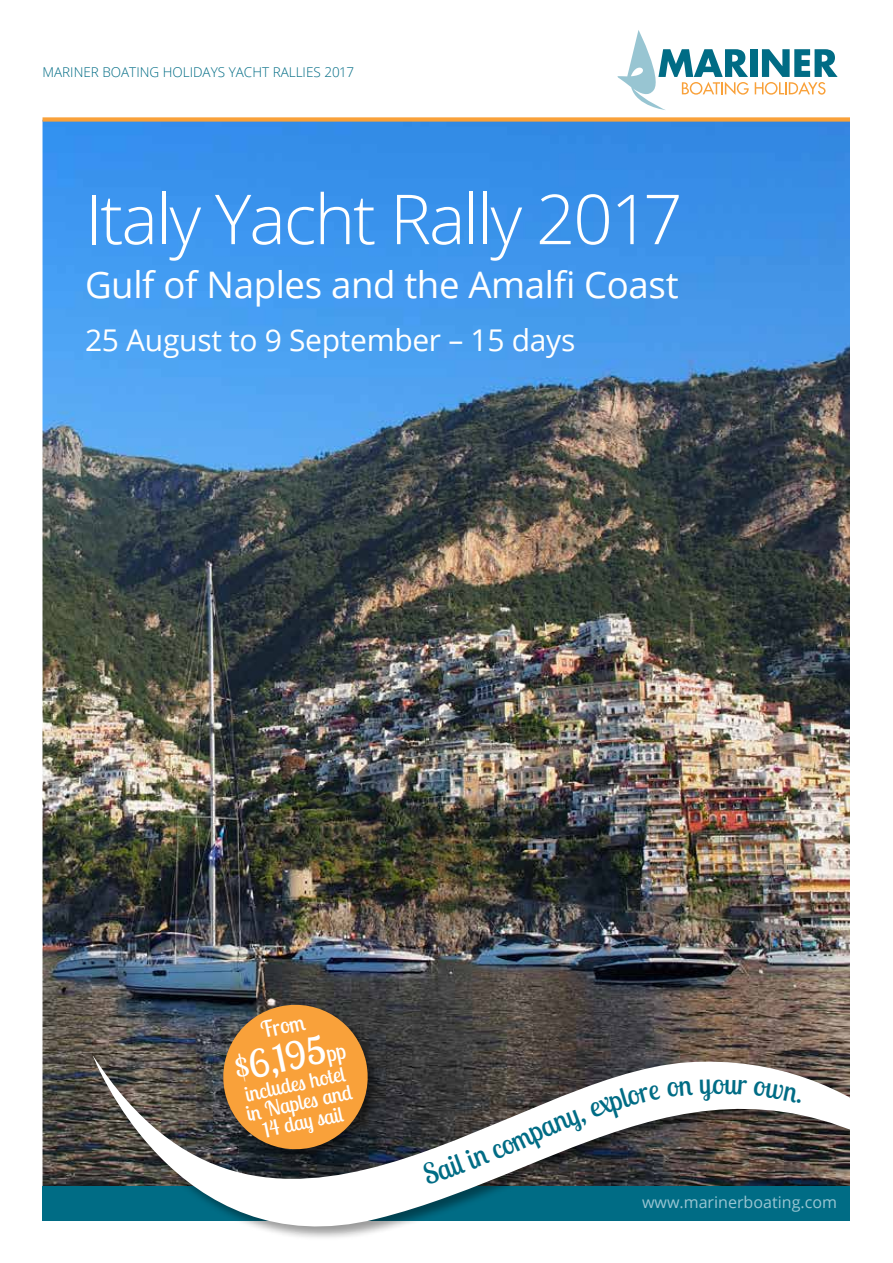
<style>
.page{position:relative;width:893px;height:1263px;background:#fff}
.page>*{position:absolute;margin:0;border:0;box-sizing:border-box;transform-origin:0 0}
.t1{font:300 69px "Open Sans";letter-spacing:-.03em;color:#fff}
.t2{font:38.25px "Lobster Two";color:#fff}
.t3{font:36.6px "Open Sans";letter-spacing:-.01em;color:#fff}
.t4{font:30px "Open Sans";letter-spacing:-.01em;color:#fff}
.t5{font:28.5px "Lobster Two";color:#006c85}
.t6{font:22.5px "Lobster Two";color:#fff}
.t7{font:21px/19.5px "Lobster Two";color:#fff;text-align:center}
.t8{font:16.05px "Open Sans";color:#98c5d2}
.t9{font:300 13.5px "Open Sans";color:#006c85}
.s1{font-size:22.5px}
</style>
<div class="page">
<img style="left:43px;top:122px;width:807px;height:1064px">
<div style="left:43px;top:1186px;width:807px;height:34px;background:#006c85"></div>
<div style="left:750px;top:49px;width:7px;height:28px;background:#006c85"></div>
<svg style="left:755px;top:49px;width:83px;height:46px"></svg>
<svg style="left:617px;top:30px;width:132px;height:80px"></svg>
<svg style="left:92px;top:1011px;width:758px;height:227px"></svg>
<svg style="left:339px;top:1125px;width:83px;height:113px"></svg>
<div style="left:221px;top:1003px;width:162px;height:161px;background:#000;opacity:.5"></div>
<svg style="left:217px;top:998px;width:157px;height:158px;background:#b37b39"></svg>
<div style="left:43px;top:117px;width:807px;height:5px;background:#f9a13a"></div>
<svg style="left:422px;top:1079px;width:428px;height:159px"></svg>
<p class="t9" style="left:43px;top:63px;width:313px">MARINER BOATING HOLIDAYS YACHT RALLIES 2017</p>
<h1 class="t1" style="left:85px;top:172px;width:599px">Italy Yacht Rally 2017</h1>
<h3 class="t3" style="left:85px;top:260px;width:595px">Gulf of Naples and the Amalfi Coast</h3>
<h3 class="t4" style="left:85px;top:320px;width:492px">25 August to 9 September – 15 days</h3>
<h3 class="t6" style="left:258px;top:1016px;width:46px;rotate:-12deg">From</h3>
<h2 class="t2" style="left:230px;top:1044px;width:113px;rotate:-12deg">$6,195<span class="s1">pp</span></h2>
<h3 class="t7" style="left:240px;top:1085px;width:109px;rotate:-12deg">includes hotel in Naples and<br>14 day sail</h3>
<h3 class="t5" style="left:712px;top:1065px;width:13px">o</h3>
<p class="t8" style="left:642px;top:1191px;width:196px">www.marinerboating.com</p>
</div>
